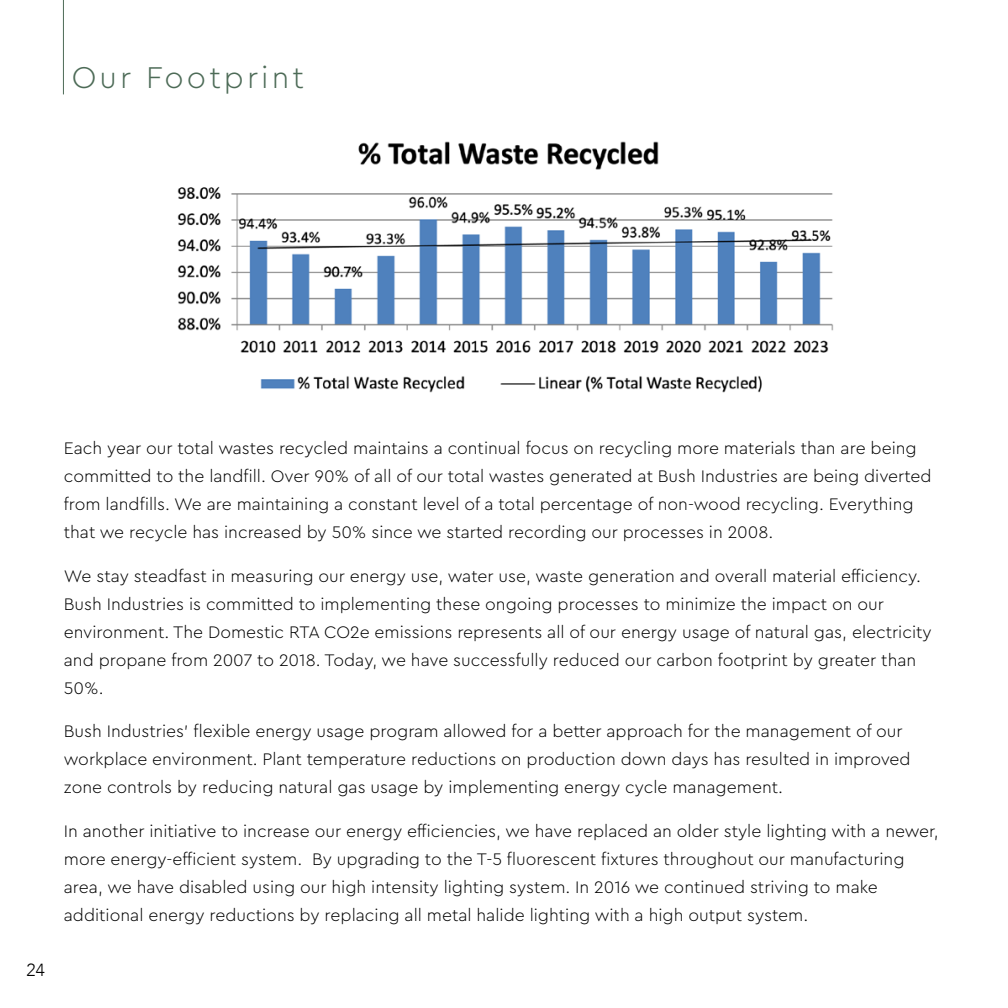
<style>
.page{position:relative;width:1008px;height:1008px;background:#fff}
.page>*{position:absolute;margin:0;border:0;box-sizing:border-box;transform-origin:0 0}
.t1{font:300 31.5px "Cera Pro";letter-spacing:.1em;color:#4d6b57}
.t2{font:300 17.5px/28px "Cera Pro";color:#000}
.t3{font:300 17.5px "Avenir";color:#000}
</style>
<div class="page">
<img style="left:177px;top:141px;width:657px;height:252px">
<hr style="left:63px;top:0;width:1px;height:94px;background:#4d6b57">
<h1 class="t1" style="left:72px;top:56px;width:234px">Our Footprint</h1>
<p class="t3" style="left:27px;top:960px;width:20px">24</p>
<p class="t2" style="left:64px;top:433px;width:869px">Each year our total wastes recycled maintains a continual focus on recycling more materials than are being committed to the landfill. Over 90% of all of our total wastes generated at Bush Industries are being diverted from landfills. We are maintaining a constant level of a total percentage of non-wood recycling. Everything that we recycle has increased by 50% since we started recording our processes in 2008.</p>
<p class="t2" style="left:64px;top:561px;width:869px">We stay steadfast in measuring our energy use, water use, waste generation and overall material efficiency.<br>Bush Industries is committed to implementing these ongoing processes to minimize the impact on our environment. The Domestic RTA CO2e emissions represents all of our energy usage of natural gas, electricity and propane from 2007 to 2018. Today, we have successfully reduced our carbon footprint by greater than 50%.</p>
<p class="t2" style="left:64px;top:717px;width:848px">Bush Industries’ flexible energy usage program allowed for a better approach for the management of our workplace environment. Plant temperature reductions on production down days has resulted in improved zone controls by reducing natural gas usage by implementing energy cycle management.</p>
<p class="t2" style="left:64px;top:816px;width:876px">In another initiative to increase our energy efficiencies, we have replaced an older style lighting with a newer, more energy-efficient system. By upgrading to the T-5 fluorescent fixtures throughout our manufacturing area, we have disabled using our high intensity lighting system. In 2016 we continued striving to make additional energy reductions by replacing all metal halide lighting with a high output system.</p>
</div>
